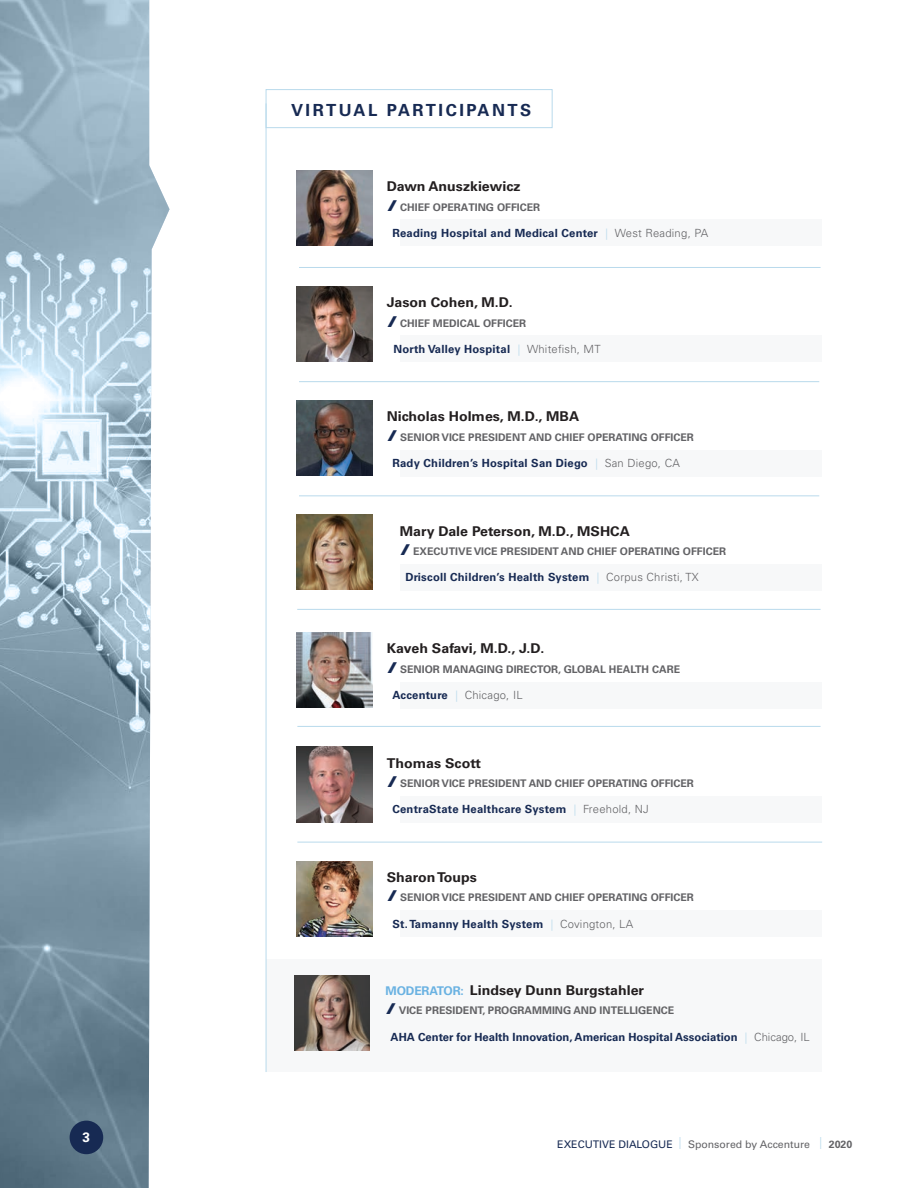
<style>
.page{position:relative;width:918px;height:1188px;background:#fff}
.page>*{position:absolute;margin:0;border:0;box-sizing:border-box;transform-origin:0 0}
.t1{font:700 16.65px "Univers LT Std";letter-spacing:.15em;color:#172a53}
.t2{font:700 13.65px "Univers LT Std";color:#fff}
.t3{font:700 13.5px "Univers LT Std";color:#231f20;scale:1.05 1}
.t4{font:700 11.25px "Univers LT Std";letter-spacing:.02em;color:#172a53}
.t5{font:700 11.25px "Univers LT Std";color:#172a53}
.t6{font:300 11.25px "Univers LT Std";letter-spacing:.02em;color:#636366}
.t7{font:700 10.5px "Univers LT Std";color:#636366}
.t8{font:10.5px "Univers LT Std";color:#636366}
.s1{font-style:italic;font-size:15px;color:#172a53}
.s2{font-weight:300;color:#b9daec}
.s3{font-weight:300;color:#636366}
.s4{font-weight:700;color:#172a53}
.s5{color:#b9daec}
.s6{font-size:12px;color:#6ab2e2}
.s7{color:#172a53}
.s8{font-weight:300;font-size:12px;color:#b9daec}
.s9{font-weight:700}
</style>
<div class="page">
<img style="left:297px;top:861px;width:75px;height:75px">
<div style="left:400px;top:910px;width:422px;height:27px;background:#f7f8f9"></div>
<img style="left:297px;top:747px;width:75px;height:75px">
<div style="left:400px;top:796px;width:422px;height:27px;background:#f7f8f9"></div>
<img style="left:297px;top:633px;width:75px;height:75px">
<img style="left:297px;top:515px;width:75px;height:75px">
<img style="left:297px;top:401px;width:75px;height:75px">
<div style="left:266px;top:959px;width:556px;height:113px;background:#f7f8f9"></div>
<svg style="left:0;top:0;width:169px;height:1188px;background:#9cb2c0"></svg>
<div style="left:400px;top:219px;width:422px;height:27px;background:#f7f8f9"></div>
<img style="left:297px;top:170px;width:75px;height:76px">
<hr style="left:299px;top:267px;width:522px;height:1px;background:#b9daec">
<hr style="left:299px;top:381px;width:520px;height:1px;background:#b9daec">
<hr style="left:299px;top:495px;width:520px;height:1px;background:#b9daec">
<hr style="left:297px;top:726px;width:524px;height:1px;background:#b9daec">
<hr style="left:297px;top:842px;width:525px;height:1px;background:#b9daec">
<img style="left:294px;top:975px;width:75px;height:75px">
<hr style="left:297px;top:609px;width:524px;height:1px;background:#b9daec">
<div style="left:70px;top:1121px;width:33px;height:33px;background:#172a53;border-radius:50%"></div>
<div style="left:266px;top:89px;width:287px;height:39px;border:1px solid #b9daec"></div>
<hr style="left:266px;top:103px;width:1px;height:969px;background:#b9daec">
<div style="left:400px;top:335px;width:422px;height:27px;background:#f7f8f9"></div>
<img style="left:297px;top:287px;width:75px;height:75px">
<div style="left:400px;top:450px;width:422px;height:27px;background:#f7f8f9"></div>
<div style="left:400px;top:564px;width:422px;height:27px;background:#f7f8f9"></div>
<div style="left:400px;top:682px;width:422px;height:27px;background:#f7f8f9"></div>
<h2 class="t2" style="left:82px;top:1129px;width:9px">3</h2>
<h1 class="t1" style="left:291px;top:100px;width:242px">VIRTUAL PARTICIPANTS</h1>
<p class="t3" style="left:387px;top:178px;width:129px">Dawn Anuszkiewicz</p>
<p class="t7" style="left:387px;top:201px;width:155px"><span class="s1">/</span>CHIEF OPERATING OFFICER</p>
<p class="t4" style="left:392px;top:226px;width:317px">Reading Hospital and Medical Center <span class="s2">|</span> <span class="s3">West Reading, PA</span></p>
<p class="t3" style="left:387px;top:295px;width:121px">Jason Cohen, M.D.</p>
<p class="t7" style="left:387px;top:317px;width:141px"><span class="s1">/</span>CHIEF MEDICAL OFFICER</p>
<p class="t4" style="left:394px;top:342px;width:209px">North Valley Hospital <span class="s2">|</span> <span class="s3">Whitefish, MT</span></p>
<p class="t3" style="left:387px;top:409px;width:185px">Nicholas Holmes, M.D., MBA</p>
<p class="t7" style="left:387px;top:431px;width:308px"><span class="s1">/</span>SENIOR VICE PRESIDENT AND CHIEF OPERATING OFFICER</p>
<p class="t4" style="left:392px;top:457px;width:289px">Rady Children’s Hospital San Diego <span class="s2">|</span> <span class="s3">San Diego, CA</span></p>
<p class="t3" style="left:400px;top:523px;width:221px">Mary Dale Peterson, M.D., MSHCA</p>
<p class="t7" style="left:400px;top:545px;width:328px"><span class="s1">/</span>EXECUTIVE VICE PRESIDENT AND CHIEF OPERATING OFFICER</p>
<p class="t4" style="left:405px;top:571px;width:295px">Driscoll Children’s Health System <span class="s2">|</span> <span class="s3">Corpus Christi, TX</span></p>
<p class="t3" style="left:387px;top:641px;width:151px">Kaveh Safavi, M.D., J.D.</p>
<p class="t7" style="left:387px;top:663px;width:295px"><span class="s1">/</span>SENIOR MANAGING DIRECTOR, GLOBAL HEALTH CARE</p>
<p class="t6" style="left:392px;top:688px;width:132px"><span class="s4">Accenture</span> <span class="s5">|</span> Chicago, IL</p>
<p class="t3" style="left:387px;top:755px;width:91px">Thomas Scott</p>
<p class="t7" style="left:387px;top:777px;width:308px"><span class="s1">/</span>SENIOR VICE PRESIDENT AND CHIEF OPERATING OFFICER</p>
<p class="t4" style="left:392px;top:803px;width:258px">CentraState Healthcare System <span class="s2">|</span> <span class="s3">Freehold, NJ</span></p>
<p class="t3" style="left:387px;top:869px;width:87px">Sharon Toups</p>
<p class="t7" style="left:387px;top:891px;width:308px"><span class="s1">/</span>SENIOR VICE PRESIDENT AND CHIEF OPERATING OFFICER</p>
<p class="t4" style="left:392px;top:917px;width:242px">St. Tamanny Health System <span class="s2">|</span> <span class="s3">Covington, LA</span></p>
<p class="t3" style="left:385px;top:982px;width:248px"><span class="s6">MODERATOR:</span> Lindsey Dunn Burgstahler</p>
<p class="t7" style="left:385px;top:1004px;width:290px"><span class="s1">/</span>VICE PRESIDENT, PROGRAMMING AND INTELLIGENCE</p>
<p class="t5" style="left:391px;top:1030px;width:421px">AHA Center for Health Innovation, American Hospital Association <span class="s2">|</span> <span class="s3">Chicago, IL</span></p>
<p class="t8" style="left:557px;top:1138px;width:297px"><span class="s7">EXECUTIVE DIALOGUE</span> <span class="s8">|</span> Sponsored by Accenture <span class="s8">|</span> <span class="s9">2020</span></p>
</div>
